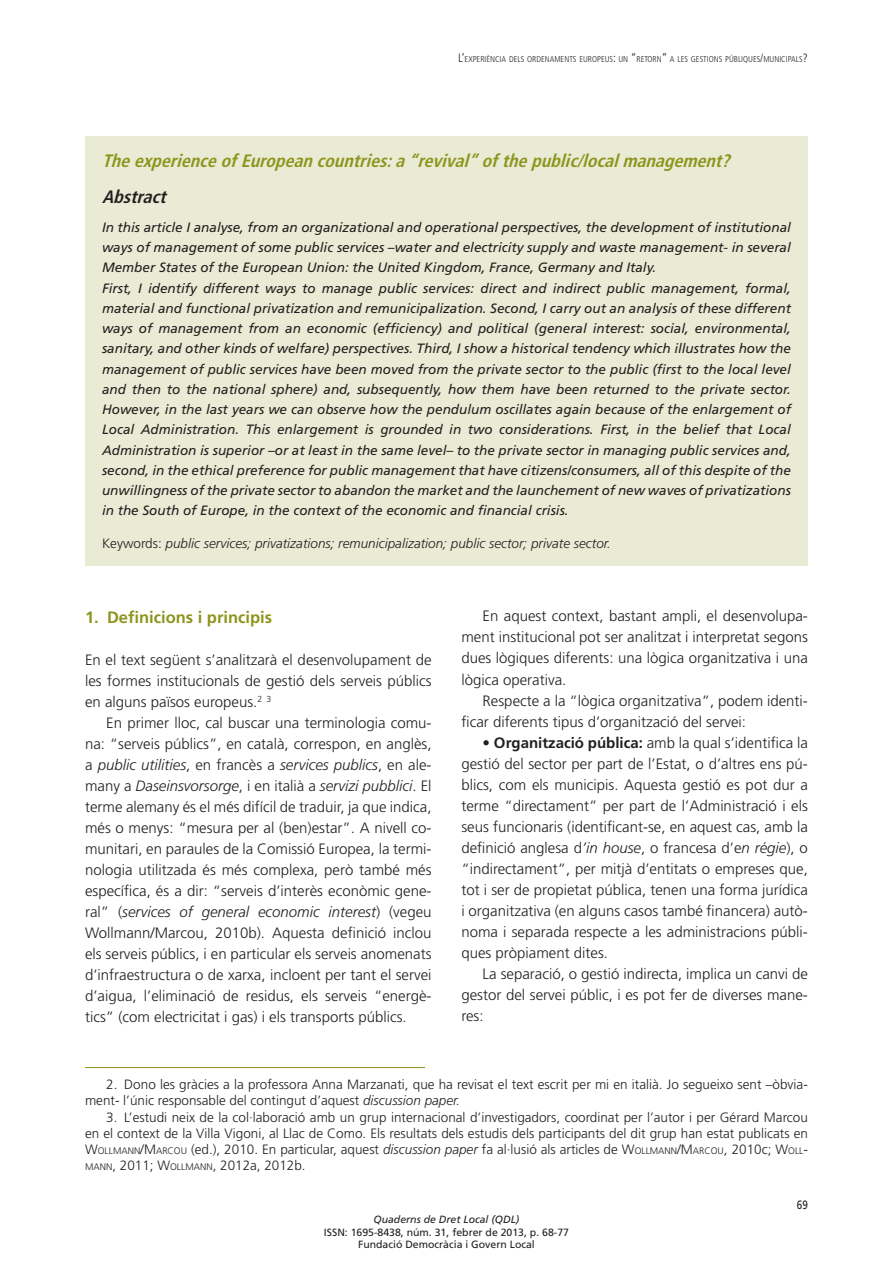
<style>
.page{position:relative;width:893px;height:1263px;background:#fff}
.page>*{position:absolute;margin:0;border:0;box-sizing:border-box;transform-origin:0 0}
.t1{font:italic 700 condensed 18px/36px "Frutiger";color:#8d951d}
.t2{font:700 16.5px "Frutiger";color:#8d951d}
.t3{font:300 15px "Frutiger";color:#231f20}
.t4{font:italic 300 15px "Frutiger";color:#231f20}
.t5{font:italic 13.5px/20.2px "Frutiger";color:#231f20}
.t6{font:300 13.5px/16.2px "Frutiger";color:#231f20}
.t7{font:italic 300 13.5px "Frutiger";color:#231f20}
.t8{font:12.15px "Frutiger";color:#231f20;scale:.82 1}
.t9{font:10.5px/12.6px "Frutiger";color:#231f20;text-align:center}
.t10{font:300 condensed 8.4px "Frutiger";color:#231f20}
.s1{font-size:12px}
.s2{color:#231f20}
.s3{font-style:normal}
.s4{font-weight:700}
.s5{font-style:italic}
.s6{font-style:inherit}
.s7{font-size:9.45px}
</style>
<div class="page">
<div style="left:85px;top:136px;width:723px;height:430px;background:#e9ebd4"></div>
<hr style="left:85px;top:1067px;width:340px;height:1px;background:#8d951d">
<p class="t10" style="left:458px;top:54px;width:351px"><span class="s1">L’</span>EXPERIÈNCIA DELS ORDENAMENTS EUROPEUS<span class="s1">:</span> UN <span class="s1">“</span>RETORN<span class="s1">”</span> A LES GESTIONS PÚBLIQUES<span class="s1">/</span>MUNICIPALS<span class="s1">?</span></p>
<p class="t1" style="left:102px;top:142px;width:635px">TheexperienceofEuropeancountries:a“revival”ofthepublic/localmanagement?<br><span class="s2">Abstract</span></p>
<p class="t5" style="left:102px;top:217px;width:690px">In this article I analyse, from an organizational and operational perspectives, the development of institutional ways of management of some public services –water and electricity supply and waste management- in several Member States of the European Union: the United Kingdom, France, Germany and Italy.<br>First, I identify different ways to manage public services: direct and indirect public management, formal, material and functional privatization and remunicipalization. Second, I carry out an analysis of these different ways of management from an economic (efficiency) and political (general interest: social, environmental, sanitary, and other kinds of welfare) perspectives. Third, I show a historical tendency which illustrates how the management of public services have been moved from the private sector to the public (first to the local level and then to the national sphere) and, subsequently, how them have been returned to the private sector.<br>However, in the last years we can observe how the pendulum oscillates again because of the enlargement of Local Administration. This enlargement is grounded in two considerations. First, in the belief that Local Administration is superior –or at least in the same level– to the private sector in managing public services and, second, in the ethical preference for public management that have citizens/consumers, all of this despite of the unwillingness of the private sector to abandon the market and the launchement of new waves of privatizations in the South of Europe, in the context of the economic and financial crisis.</p>
<p class="t7" style="left:102px;top:536px;width:510px"><span class="s3">Keywords:</span> public services; privatizations; remunicipalization; public sector; private sector.</p>
<p class="t2" style="left:85px;top:607px;width:189px">1. Definicions i principis</p>
<p class="t3" style="left:85px;top:651px;width:348px">En el text següent s’analitzarà el desenvolupament de</p>
<p class="t3" style="left:85px;top:672px;width:348px">les formes institucionals de gestió dels serveis públics</p>
<p class="t3" style="left:85px;top:693px;width:188px">en alguns països europeus.<sup>2</sup> <sup>3</sup></p>
<p class="t3" style="left:106px;top:714px;width:327px">En primer lloc, cal buscar una terminologia comu-</p>
<p class="t3" style="left:85px;top:735px;width:348px">na: “serveis públics”, en català, correspon, en anglès,</p>
<p class="t4" style="left:85px;top:756px;width:348px"><span class="s3">a</span> public utilities<span class="s3">, en francès a</span> services publics<span class="s3">, en ale-</span></p>
<p class="t4" style="left:85px;top:777px;width:348px"><span class="s3">many a</span> Daseinsvorsorge<span class="s3">, i en italià a</span> servizi pubblici<span class="s3">. El</span></p>
<p class="t3" style="left:85px;top:798px;width:348px">terme alemany és el més difícil de traduir, ja que indica,</p>
<p class="t3" style="left:85px;top:819px;width:348px">més o menys: “mesura per al (ben)estar”. A nivell co-</p>
<p class="t3" style="left:85px;top:840px;width:348px">munitari, en paraules de la Comissió Europea, la termi-</p>
<p class="t3" style="left:85px;top:861px;width:348px">nologia utilitzada és més complexa, però també més</p>
<p class="t3" style="left:85px;top:882px;width:348px">específica, és a dir: “serveis d’interès econòmic gene-</p>
<p class="t4" style="left:85px;top:903px;width:348px"><span class="s3">ral” (</span>services of general economic interest<span class="s3">) (vegeu</span></p>
<p class="t3" style="left:85px;top:924px;width:348px">Wollmann/Marcou, 2010b). Aquesta definició inclou</p>
<p class="t3" style="left:85px;top:945px;width:348px">els serveis públics, i en particular els serveis anomenats</p>
<p class="t3" style="left:85px;top:966px;width:348px">d’infraestructura o de xarxa, incloent per tant el servei</p>
<p class="t3" style="left:85px;top:987px;width:348px">d’aigua, l’eliminació de residus, els serveis “energè-</p>
<p class="t3" style="left:85px;top:1008px;width:323px">tics” (com electricitat i gas) i els transports públics.</p>
<p class="t3" style="left:483px;top:608px;width:327px">En aquest context, bastant ampli, el desenvolupa-</p>
<p class="t3" style="left:461px;top:629px;width:348px">ment institucional pot ser analitzat i interpretat segons</p>
<p class="t3" style="left:461px;top:650px;width:348px">dues lògiques diferents: una lògica organitzativa i una</p>
<p class="t3" style="left:461px;top:671px;width:106px">lògica operativa.</p>
<p class="t3" style="left:483px;top:692px;width:327px">Respecte a la “lògica organitzativa”, podem identi-</p>
<p class="t3" style="left:461px;top:713px;width:286px">ficar diferents tipus d’organització del servei:</p>
<p class="t3" style="left:483px;top:734px;width:327px"><span class="s4">• Organització pública:</span> amb la qual s’identifica la</p>
<p class="t3" style="left:461px;top:755px;width:348px">gestió del sector per part de l’Estat, o d’altres ens pú-</p>
<p class="t3" style="left:461px;top:776px;width:348px">blics, com els municipis. Aquesta gestió es pot dur a</p>
<p class="t3" style="left:461px;top:797px;width:348px">terme “directament” per part de l’Administració i els</p>
<p class="t3" style="left:461px;top:818px;width:348px">seus funcionaris (identificant-se, en aquest cas, amb la</p>
<p class="t3" style="left:461px;top:839px;width:348px">definició anglesa d<span class="s5">’in house</span>, o francesa d’e<span class="s5">n régie</span>), o</p>
<p class="t3" style="left:461px;top:860px;width:348px">“indirectament”, per mitjà d’entitats o empreses que,</p>
<p class="t3" style="left:461px;top:881px;width:348px">tot i ser de propietat pública, tenen una forma jurídica</p>
<p class="t3" style="left:461px;top:902px;width:348px">i organitzativa (en alguns casos també financera) autò-</p>
<p class="t3" style="left:461px;top:923px;width:348px">noma i separada respecte a les administracions públi-</p>
<p class="t3" style="left:461px;top:944px;width:148px">ques pròpiament dites.</p>
<p class="t3" style="left:483px;top:965px;width:327px">La separació, o gestió indirecta, implica un canvi de</p>
<p class="t3" style="left:461px;top:986px;width:348px">gestor del servei públic, i es pot fer de diverses mane-</p>
<p class="t3" style="left:461px;top:1007px;width:24px">res:</p>
<p class="t6" style="left:85px;top:1077px;width:724px;text-indent:21px">2. Dono les gràcies a la professora Anna Marzanati, que ha revisat el text escrit per mi en italià. Jo segueixo sent –òbvia&shy;ment- l’únic responsable del contingut d’aquest <span class="s5">discussion paper.</span></p>
<p class="t6" style="left:85px;top:1109px;width:724px;text-align:justify;text-indent:21px">3. L’estudi neix de la col·laboració amb un grup internacional d’investigadors, coordinat per l’autor i per Gérard Marcou en el context de la Villa Vigoni, al Llac de Como. Els resultats dels estudis dels participants del dit grup han estat publicats en <span class="s6">W</span><span class="s7">OLLMANN</span><span class="s6">/M</span> <span class="s7">ARCOU</span> (ed.), 2010. En particular, aquest <span class="s5">discussion paper</span> fa al·lusió als articles de <span class="s6">W</span><span class="s7">OLLMANN</span><span class="s6">/M</span> <span class="s7">ARCOU</span><span class="s6">, 2010</span>c; <span class="s6">W</span><span class="s7">OLL</span><span class="s6">-</span><span class="s7">MANN</span><span class="s6">, 2011; W</span><span class="s7">OLLMANN</span><span class="s6">, 2012</span>a<span class="s6">, 2012</span>b<span class="s6">.</span></p>
<p class="t9" style="left:324px;top:1213px;width:247px"><span class="s5">Quaderns de Dret Local (QDL)<br></span>ISSN: 1695-8438, núm. 31, febrer de 2013, p. 68-77<br>Fundació Democràcia i Govern Local</p>
<p class="t8" style="left:797px;top:1198px;width:15px">69</p>
</div>
